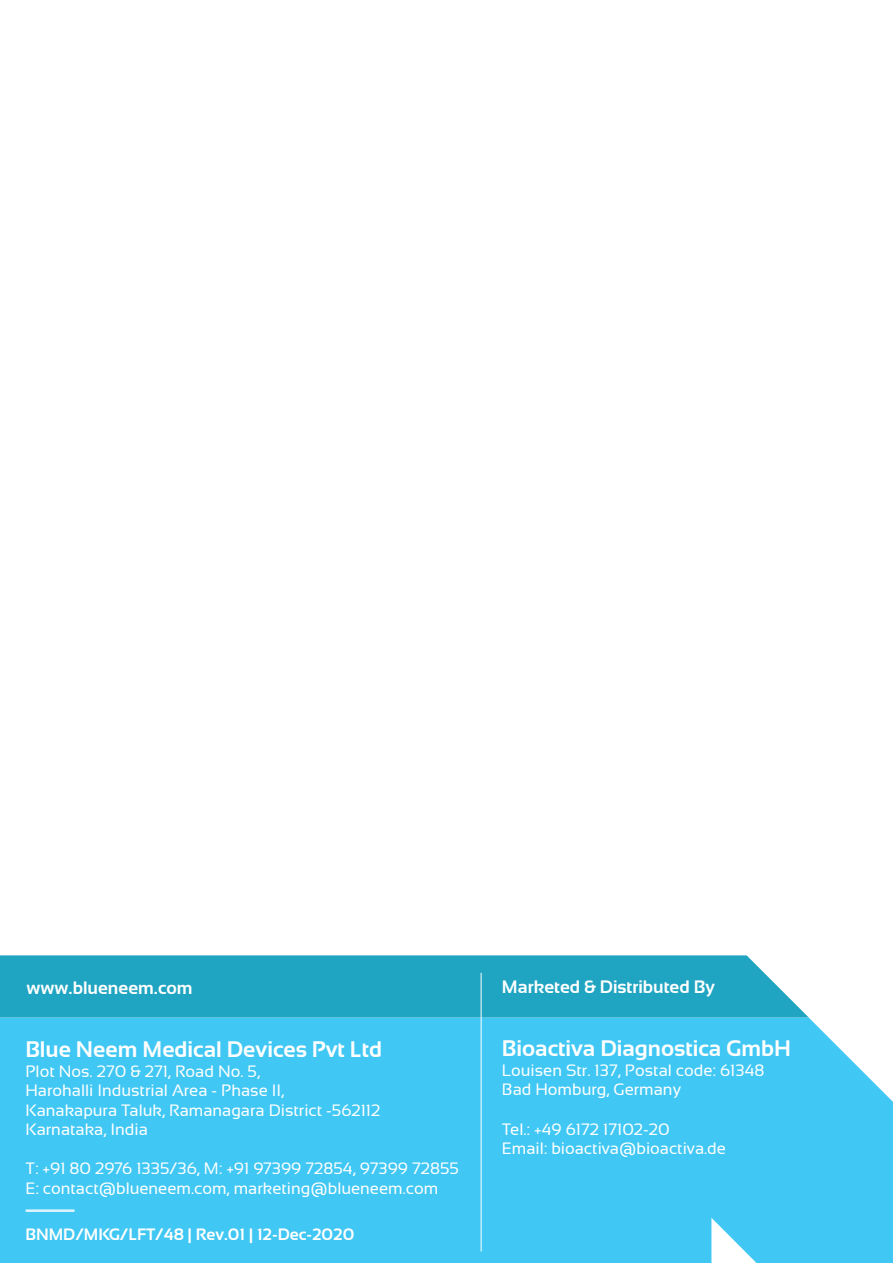
<style>
.page{position:relative;width:893px;height:1263px;background:#fff}
.page>*{position:absolute;margin:0;border:0;box-sizing:border-box;transform-origin:0 0}
.t1{font:700 22.5px "Sansation";color:#fff}
.t2{font:700 18px "Sansation";color:#fff}
.t3{font:16.5px/19.5px "Sansation";color:#fff}
.t4{font:700 16.5px "Sansation";color:#fff}
</style>
<div class="page">
<div style="left:0;top:1017px;width:893px;height:246px;background:#40c7f4"></div>
<div style="left:0;top:955px;width:808px;height:62px;background:#1fa4c1"></div>
<hr style="left:25px;top:1209px;width:50px;height:3px;background:#fff">
<hr style="left:481px;top:973px;width:1px;height:278px;background:#fff">
<p class="t2" style="left:26px;top:978px;width:168px">www.blueneem.com</p>
<h1 class="t1" style="left:25px;top:1037px;width:358px">Blue Neem Medical Devices Pvt Ltd</h1>
<p class="t3" style="left:25px;top:1061px;width:356px">Plot Nos. 270 &amp; 271, Road No. 5,<br>Harohalli Industrial Area - Phase II,<br>Kanakapura Taluk, Ramanagara District -562112<br>Karnataka, India</p>
<p class="t3" style="left:25px;top:1159px;width:435px">T: +91 80 2976 1335/36, M: +91 97399 72854, 97399 72855<br>E: contact@blueneem.com, marketing@blueneem.com</p>
<p class="t4" style="left:25px;top:1225px;width:330px">BNMD/MKG/LFT/48 | Rev.01 | 12-Dec-2020</p>
<p class="t2" style="left:502px;top:977px;width:214px">Marketed &amp; Distributed By</p>
<h1 class="t1" style="left:502px;top:1036px;width:291px">Bioactiva Diagnostica GmbH</h1>
<p class="t3" style="left:502px;top:1060px;width:264px">Louisen Str. 137, Postal code: 61348<br>Bad Homburg, Germany</p>
<p class="t3" style="left:502px;top:1119px;width:225px">Tel.: +49 6172 17102-20<br>Email: bioactiva@bioactiva.de</p>
</div>
